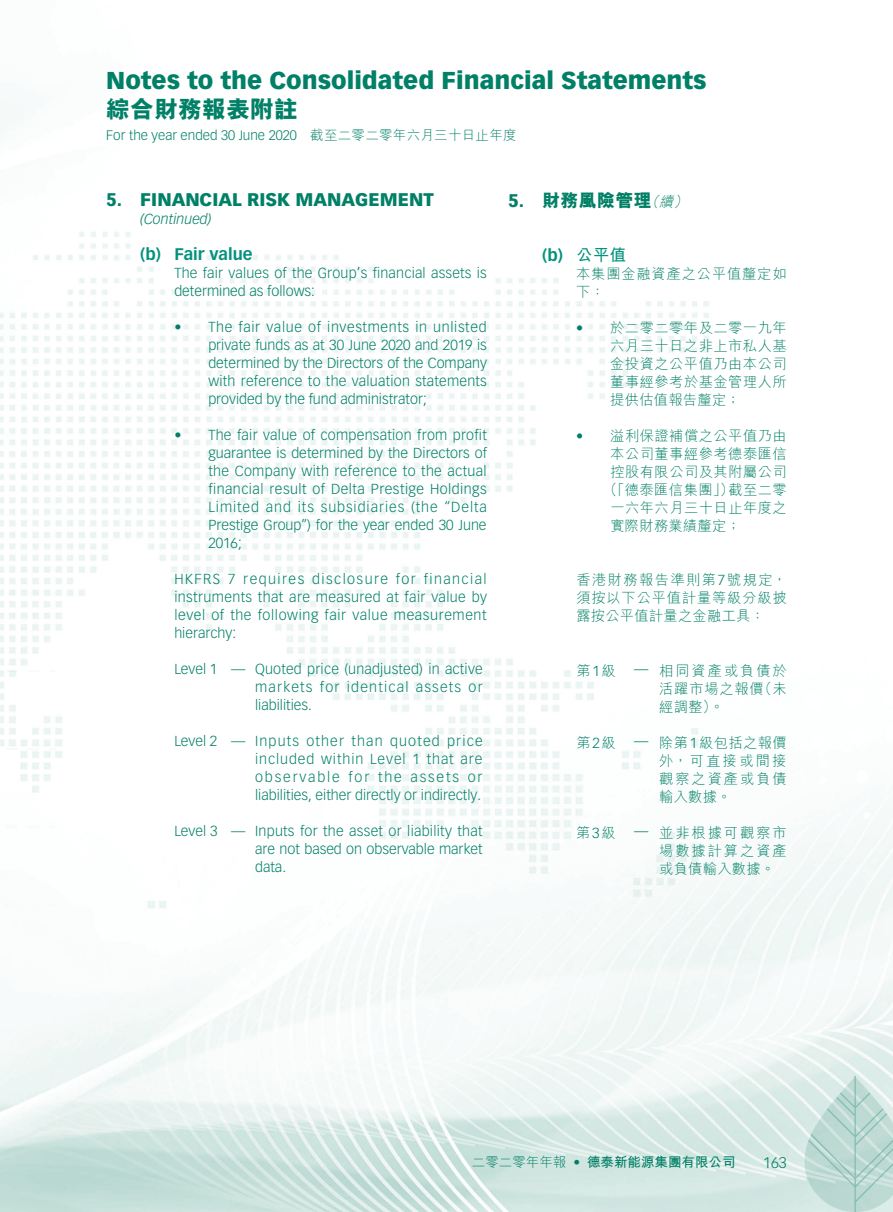
<style>
.page{position:relative;width:893px;height:1212px;background:#fff}
.page>*{position:absolute;margin:0;border:0;box-sizing:border-box;transform-origin:0 0}
.t1{font:900 24px "Vectora LT Std";color:#008066}
.t2{font:800 24px "M Hei HK";color:#008066}
.t3{font:900 18px "Vectora LT Std";color:#008066}
.t4{font:800 18px "M Hei HK";letter-spacing:.02em;color:#008066}
.t5{font:700 16.5px "Vectora LT Std";color:#03927c}
.t6{font:300 15px "Vectora LT Std";color:#008066}
.t7{font:300 14.25px/18px "Vectora LT Std";letter-spacing:.015em;color:#008066;text-align:justify}
.t8{font:300 14.25px/18px "M Hei HK";letter-spacing:.035em;color:#008066;text-align:justify}
.t9{font:300 14.25px/18px "M Hei HK";letter-spacing:.06em;color:#008066}
.t10{font:italic 300 14.25px "Vectora LT Std";color:#008066}
.t11{font:300 13.5px "Vectora LT Std";color:#008066}
.t12{font:700 13.5px "M Hei HK";color:#008066}
.s1{font-family:"M Hei HK"}
.s2{font-family:"Vectora LT Std";font-weight:900}
.s3{font-weight:300;font-style:italic;font-size:14.25px}
.s4{font-family:"Vectora LT Std"}
.s5{font-weight:300}
.s6{font-family:"Vectora LT Std";font-weight:300}
</style>
<div class="page">
<img style="left:0;top:118px;width:893px;height:1094px">
<svg style="left:804px;top:1076px;width:89px;height:136px;background:#c2ddd7"></svg>
<h1 class="t1" style="left:106px;top:66px;width:602px">Notes to the Consolidated Financial Statements</h1>
<h1 class="t2" style="left:106px;top:97px;width:193px">綜合財務報表附註</h1>
<p class="t11" style="left:106px;top:127px;width:412px">For the year ended 30 June 2020 <span class="s1">截至二零二零年六月三十日止年度</span></p>
<p class="t3" style="left:106px;top:189px;width:329px">5. FINANCIAL RISK MANAGEMENT</p>
<p class="t10" style="left:140px;top:211px;width:73px">(Continued)</p>
<p class="t5" style="left:140px;top:244px;width:114px">(b) Fair value</p>
<p class="t7" style="left:174px;top:264px;width:314px">The fair values of the Group’s financial assets is determined as follows:</p>
<p class="t7" style="left:208px;top:318px;width:280px;text-indent:-34px">• The fair value of investments in unlisted private funds as at 30 June 2020 and 2019 is determined by the Directors of the Company with reference to the valuation statements provided by the fund administrator;</p>
<p class="t7" style="left:208px;top:426px;width:280px;text-indent:-34px">• The fair value of compensation from profit guarantee is determined by the Directors of the Company with reference to the actual financial result of Delta Prestige Holdings Limited and its subsidiaries (the “Delta Prestige Group”) for the year ended 30 June 2016;</p>
<p class="t7" style="left:174px;top:570px;width:314px">HKFRS 7 requires disclosure for financial instruments that are measured at fair value by level of the following fair value measurement hierarchy:</p>
<p class="t7" style="left:255px;top:660px;width:229px;text-indent:-81px">Level 1 — Quoted price (unadjusted) in active markets for identical assets or liabilities.</p>
<p class="t7" style="left:255px;top:732px;width:229px;text-indent:-81px">Level 2 — Inputs other than quoted price included within Level 1 that are observable for the assets or liabilities, either directly or indirectly.</p>
<p class="t7" style="left:255px;top:822px;width:229px;text-indent:-81px">Level 3 — Inputs for the asset or liability that are not based on observable market data.</p>
<p class="t4" style="left:508px;top:192px;width:184px"><span class="s2">5.</span> 財務風險管理<span class="s3">（續）</span></p>
<p class="t5" style="left:542px;top:246px;width:86px">(b) <span class="s1">公平值</span></p>
<p class="t9" style="left:576px;top:265px;width:212px">本集團金融資產之公平值釐定如下：</p>
<p class="t8" style="left:610px;top:319px;width:178px;text-indent:-34px"><span class="s4">•</span> 於二零二零年及二零一九年六月三十日之非上市私人基金投資之公平值乃由本公司董事經參考於基金管理人所提供估值報告釐定；</p>
<p class="t8" style="left:576px;top:427px;width:212px"><span class="s4">•</span> 溢利保證補償之公平值乃由</p>
<p class="t8" style="left:610px;top:445px;width:178px">本公司董事經參考德泰匯信</p>
<p class="t8" style="left:610px;top:463px;width:178px">控股有限公司及其附屬公司</p>
<p class="t8" style="left:603px;top:481px;width:185px">（「德泰匯信集團」）截至二零</p>
<p class="t8" style="left:610px;top:499px;width:178px">一六年六月三十日止年度之</p>
<p class="t8" style="left:610px;top:517px;width:132px">實際財務業績釐定；</p>
<p class="t8" style="left:576px;top:571px;width:212px">香港財務報告準則第<span class="s4">7</span>號規定，須按以下公平值計量等級分級披露按公平值計量之金融工具：</p>
<p class="t8" style="left:576px;top:662px;width:41px">第<span class="s4">1</span>級</p>
<p class="t8" style="left:659px;top:662px;width:129px;text-indent:-25px"><span class="s4">—</span> 相同資產或負債於活躍市場之報價（未經調整）。</p>
<p class="t8" style="left:576px;top:734px;width:41px">第<span class="s4">2</span>級</p>
<p class="t8" style="left:659px;top:734px;width:129px;text-indent:-25px"><sup>—</sup> 除第<span class="s4">1</span>級包括之報價外，可直接或間接觀察之資產或負債輸入數據。</p>
<p class="t8" style="left:576px;top:824px;width:41px">第<span class="s4">3</span>級</p>
<p class="t8" style="left:659px;top:824px;width:129px;text-indent:-25px"><sup>—</sup> 並非根據可觀察市場數據計算之資產或負債輸入數據。</p>
<p class="t12" style="left:472px;top:1152px;width:265px"><span class="s5">二零二零年年報</span> <span class="s6">•</span> 德泰新能源集團有限公司</p>
<p class="t6" style="left:763px;top:1154px;width:25px">163</p>
</div>
